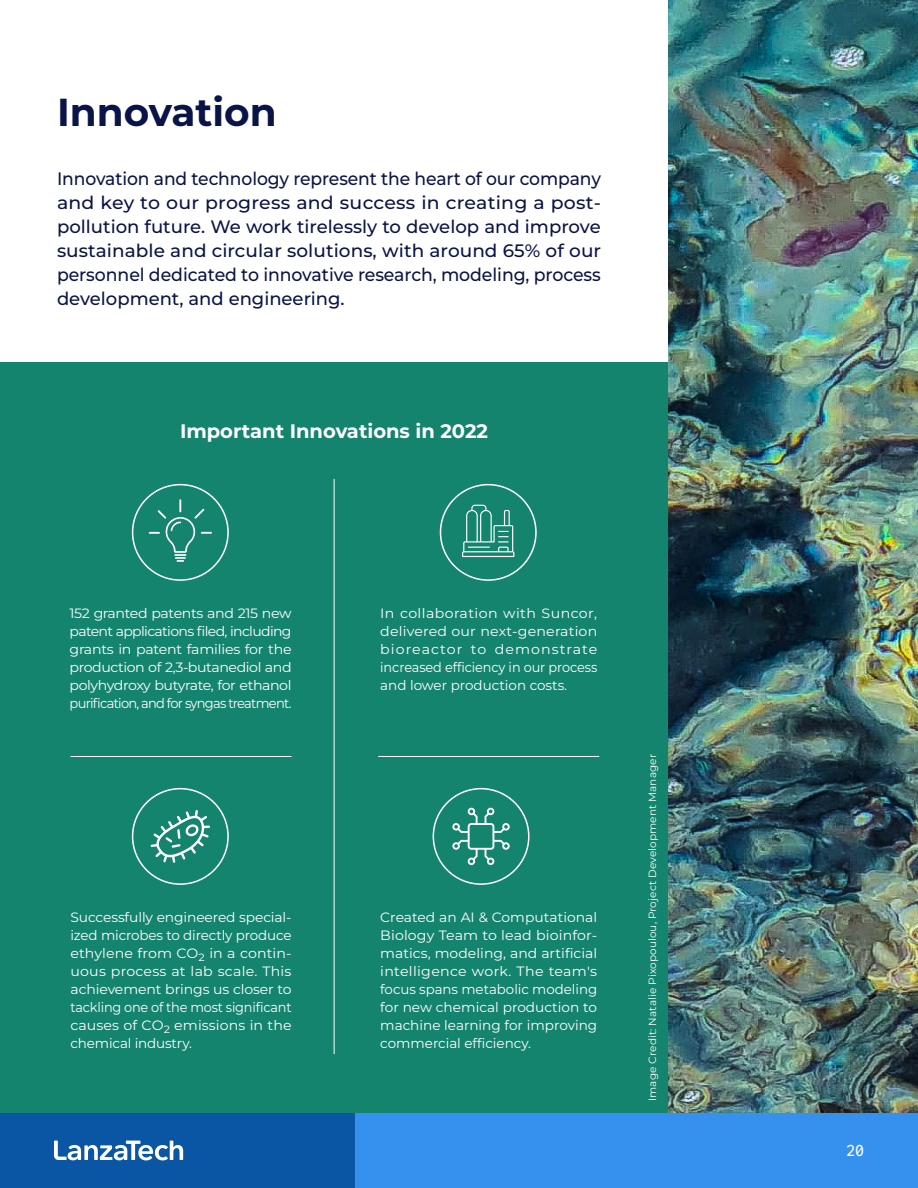
<style>
.page{position:relative;width:918px;height:1188px;background:#fff}
.page>*{position:absolute;margin:0;border:0;box-sizing:border-box;transform-origin:0 0}
.t1{font:700 39px "Montserrat";color:#0a1449}
.t2{font:700 19.5px "Montserrat";color:#fff}
.t3{font:500 18px/24px "Montserrat";letter-spacing:-.005em;color:#0a1449;text-align:justify;scale:.95 1}
.t4{font:500 18px "Inconsolata";color:#fff}
.t5{font:13.5px/18px "Montserrat";letter-spacing:-.01em;color:#fff;text-align:justify}
.t6{font:13.5px/18px "Montserrat";letter-spacing:-.01em;color:#fff;text-align:justify;scale:1.05 1}
.t7{font:10.5px "Montserrat";letter-spacing:.01em;color:#fff}
</style>
<div class="page">
<div style="left:0;top:363px;width:668px;height:759px;background:#15846e"></div>
<hr style="left:70px;top:756px;width:222px;height:1px;background:#fff">
<hr style="left:378px;top:756px;width:221px;height:1px;background:#fff">
<hr style="left:334px;top:479px;width:1px;height:575px;background:#fff">
<svg style="left:132px;top:484px;width:97px;height:97px"></svg>
<svg style="left:433px;top:788px;width:97px;height:97px"></svg>
<svg style="left:440px;top:484px;width:97px;height:97px"></svg>
<img style="left:668px;top:0;width:250px;height:1113px">
<svg style="left:132px;top:788px;width:97px;height:97px"></svg>
<div style="left:354px;top:1113px;width:564px;height:75px;background:#3591ed"></div>
<div style="left:0;top:1113px;width:354px;height:75px;background:#0b56a4"></div>
<svg style="left:54px;top:1141px;width:129px;height:19px"></svg>
<h1 class="t1" style="left:57px;top:87px;width:221px">Innovation</h1>
<p class="t3" style="left:57px;top:166px;width:574px">Innovation and technology represent the heart of our company and key to our progress and success in creating a post&shy;pollution future. We work tirelessly to develop and improve sustainable and circular solutions, with around 65% of our personnel dedicated to innovative research, modeling, process development, and engineering.</p>
<h2 class="t2" style="left:180px;top:418px;width:310px">Important Innovations in 2022</h2>
<p class="t6" style="left:70px;top:604px;width:213px">152 granted patents and 215 new patent applications filed, including grants in patent families for the production of 2,3-butanediol and polyhydroxy butyrate, for ethanol purification, and for syngas treatment.</p>
<p class="t5" style="left:70px;top:908px;width:223px">Successfully engineered special&shy;ized microbes to directly produce ethylene from CO<sub>2</sub> in a contin&shy;uous process at lab scale. This achievement brings us closer to tackling one of the most significant causes of CO<sub>2</sub> emissions in the chemical industry.</p>
<p class="t6" style="left:380px;top:604px;width:208px">In collaboration with Suncor, delivered our next-generation bioreactor to demonstrate increased efficiency in our process and lower production costs.</p>
<p class="t5" style="left:380px;top:908px;width:219px">Created an AI &amp; Computational Biology Team to lead bioinfor&shy;matics, modeling, and artificial intelligence work. The team's focus spans metabolic modeling for new chemical production to machine learning for improving commercial efficiency.</p>
<p class="t7" style="left:646px;top:1101px;width:349px;rotate:-90deg">Image Credit: Natalie Pixopoulou, Project Development Manager</p>
<h3 class="t4" style="left:846px;top:1138px;width:19px">20</h3>
</div>
